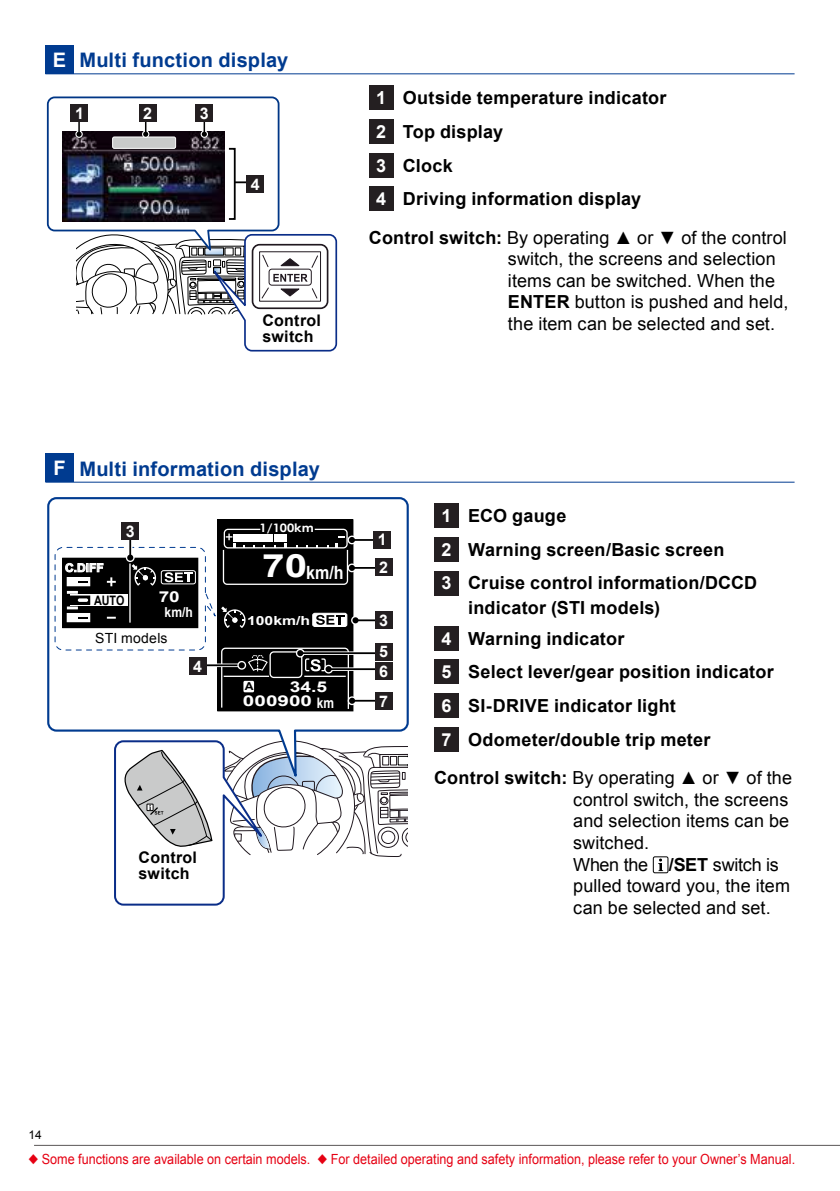
<style>
.page{position:relative;width:840px;height:1191px;background:#fff}
.page>*{position:absolute;margin:0;border:0;box-sizing:border-box;transform-origin:0 0}
.t1{font:700 20px "Arial";letter-spacing:.01em;color:#003b90}
.t2{font:700 18.2px "Arial";color:#fff;scale:.88 1}
.t3{font:18px/21.6px "Arial";letter-spacing:.005em;color:#000}
.t4{font:700 18px/33.6px "Arial";letter-spacing:.015em;color:#000}
.t5{font:700 16px/16px "Arial";letter-spacing:.015em;color:#000}
.t6{font:700 16px/27.8px "Arial";color:#fff}
.t7{font:700 15px "Arial";color:#fff;scale:1.26 1}
.t8{font:700 14.8px/13.6px "Arial";color:#fff;scale:1.28 1}
.t9{font:700 14.6px "Arial";color:#fff;scale:.83 1}
.t10{font:14px "Arial";color:#e60013;scale:.9 1}
.t11{font:14px "Arial";letter-spacing:.015em;color:#000}
.t12{font:700 13.8px "Arial";color:#fff;scale:.88 1}
.t13{font:700 13px "Arial";color:#000;scale:.83 1}
.t14{font:700 12.6px "Arial";color:#fff;scale:1.26 1}
.t15{font:12px "Arial";color:#000}
.t16{font:700 11.6px "Century Gothic";color:#fff;scale:1.1 1}
.t17{font:700 11.6px "Arial";color:#fff}
.t18{font:700 11px "Arial";color:#000;scale:1.12 1}
.s1{color:#fff}
.s2{font-weight:700}
.s3{font-size:32px}
</style>
<div class="page">
<hr style="left:34px;top:1145px;width:805px;height:1px;background:#5a5757">
<div style="left:434px;top:503px;width:24px;height:25px;background:#241f21"></div>
<div style="left:434px;top:537px;width:24px;height:24px;background:#241f21"></div>
<div style="left:434px;top:571px;width:24px;height:24px;background:#241f21"></div>
<div style="left:434px;top:626px;width:24px;height:24px;background:#241f21"></div>
<div style="left:434px;top:660px;width:24px;height:24px;background:#241f21"></div>
<div style="left:434px;top:693px;width:24px;height:25px;background:#241f21"></div>
<div style="left:434px;top:727px;width:24px;height:24px;background:#241f21"></div>
<div style="left:652px;top:856px;width:16px;height:17px;border:1px solid #000;border-radius:2px"></div>
<svg style="left:658px;top:858px;width:4px;height:13px"></svg>
<svg style="left:47px;top:497px;width:362px;height:271px"></svg>
<div style="left:218px;top:520px;width:135px;height:191px;background:#000"></div>
<svg style="left:54px;top:529px;width:353px;height:377px"></svg>
<hr style="left:129px;top:535px;width:2px;height:20px;background:#000">
<hr style="left:45px;top:482px;width:749px;height:1px;background:#003b90">
<div style="left:45px;top:454px;width:29px;height:28px;background:#003b90"></div>
<div style="left:369px;top:86px;width:24px;height:24px;background:#241f21"></div>
<div style="left:369px;top:119px;width:24px;height:25px;background:#241f21"></div>
<div style="left:369px;top:153px;width:24px;height:24px;background:#241f21"></div>
<div style="left:369px;top:186px;width:24px;height:25px;background:#241f21"></div>
<svg style="left:46px;top:96px;width:292px;height:256px"></svg>
<hr style="left:203px;top:110px;width:2px;height:22px;background:#000">
<div style="left:228px;top:148px;width:7px;height:72px;border:2px solid #000"></div>
<hr style="left:45px;top:73px;width:749px;height:1px;background:#003b90">
<div style="left:45px;top:45px;width:29px;height:29px;background:#003b90"></div>
<div style="left:373px;top:531px;width:18px;height:17px;background:#241f21"></div>
<div style="left:375px;top:559px;width:17px;height:17px;background:#241f21"></div>
<div style="left:375px;top:612px;width:17px;height:17px;background:#241f21"></div>
<div style="left:122px;top:522px;width:17px;height:17px;background:#241f21"></div>
<div style="left:189px;top:657px;width:17px;height:17px;background:#241f21"></div>
<div style="left:375px;top:663px;width:17px;height:17px;background:#241f21"></div>
<div style="left:375px;top:643px;width:17px;height:17px;background:#241f21"></div>
<div style="left:375px;top:693px;width:17px;height:17px;background:#241f21"></div>
<div style="left:71px;top:105px;width:17px;height:17px;background:#241f21"></div>
<div style="left:139px;top:105px;width:17px;height:17px;background:#241f21"></div>
<div style="left:196px;top:105px;width:17px;height:17px;background:#241f21"></div>
<div style="left:247px;top:176px;width:17px;height:17px;background:#241f21"></div>
<p class="t1" style="left:53px;top:47px;width:237px"><span class="s1">E</span> Multi function display</p>
<p class="t6" style="left:75px;top:100px;width:10px">1</p>
<p class="t6" style="left:143px;top:100px;width:10px">2</p>
<p class="t6" style="left:200px;top:100px;width:10px">3</p>
<p class="t6" style="left:251px;top:171px;width:10px">4</p>
<p class="t5" style="left:262px;top:313px;width:60px">Control switch</p>
<p class="t1" style="left:53px;top:455px;width:268px"><span class="s1">F</span> Multi information display</p>
<p class="t4" style="left:376px;top:82px;width:292px"><span class="s1">1</span> Outside temperature indicator<br><span class="s1">2</span> Top display<br><span class="s1">3</span> Clock<br><span class="s1">4</span> Driving information display</p>
<p class="t3" style="left:507px;top:227px;width:282px;text-indent:-139px"><span class="s2">Control switch:</span> By operating <span class="s2">▲</span> or <span class="s2">▼</span> of the control switch, the screens and selection items can be switched. When the <span class="s2">ENTER</span> button is pushed and held, the item can be selected and set.</p>
<p class="t6" style="left:126px;top:517px;width:10px">3</p>
<p class="t17" style="left:65px;top:560px;width:40px">C.DIFF</p>
<p class="t13" style="left:94px;top:592px;width:38px">AUTO</p>
<p class="t7" style="left:159px;top:587px;width:18px">70</p>
<p class="t12" style="left:164px;top:603px;width:34px">km/h</p>
<p class="t11" style="left:95px;top:629px;width:74px">STI models</p>
<p class="t16" style="left:259px;top:519px;width:51px">1/100km</p>
<p class="t2" style="left:262px;top:561px;width:94px"><span class="s3">70</span>km/h</p>
<p class="t14" style="left:247px;top:612px;width:52px">100km/h</p>
<p class="t6" style="left:378px;top:526px;width:12px">1<br>2</p>
<p class="t6" style="left:379px;top:607px;width:10px">3</p>
<p class="t6" style="left:379px;top:638px;width:10px">5</p>
<p class="t6" style="left:379px;top:688px;width:10px">7</p>
<p class="t6" style="left:193px;top:652px;width:10px">4</p>
<p class="t6" style="left:379px;top:658px;width:10px">6</p>
<p class="t8" style="left:243px;top:680px;width:67px;text-indent:47px">34.5<br>000900</p>
<p class="t18" style="left:245px;top:679px;width:9px">A</p>
<p class="t9" style="left:316px;top:693px;width:22px">km</p>
<p class="t5" style="left:138px;top:850px;width:60px">Control switch</p>
<p class="t4" style="left:441px;top:499px;width:317px"><span class="s1">1</span> ECO gauge<br><span class="s1">2</span> Warning screen/Basic screen<br><span class="s1">3</span> Cruise control information/DCCD</p>
<p class="t4" style="left:441px;top:593px;width:220px;line-height:30.4px;text-indent:27px">indicator (STI models)<br><span class="s1">4</span> Warning indicator</p>
<p class="t4" style="left:441px;top:656px;width:334px"><span class="s1">5</span> Select lever/gear position indicator<br><span class="s1">6</span> SI-DRIVE indicator light<br><span class="s1">7</span> Odometer/double trip meter</p>
<p class="t3" style="left:573px;top:767px;width:220px;text-indent:-139px"><span class="s2">Control switch:</span> By operating <span class="s2">▲</span> or <span class="s2">▼</span> of the control switch, the screens and selection items can be switched.<br>When the <span class="s2">/SET</span> switch is pulled toward you, the item can be selected and set.</p>
<p class="t15" style="left:28px;top:1126px;width:15px">14</p>
<p class="t10" style="left:28px;top:1149px;width:853px">◆ Some functions are available on certain models. ◆ For detailed operating and safety information, please refer to your Owner’s Manual.</p>
</div>
